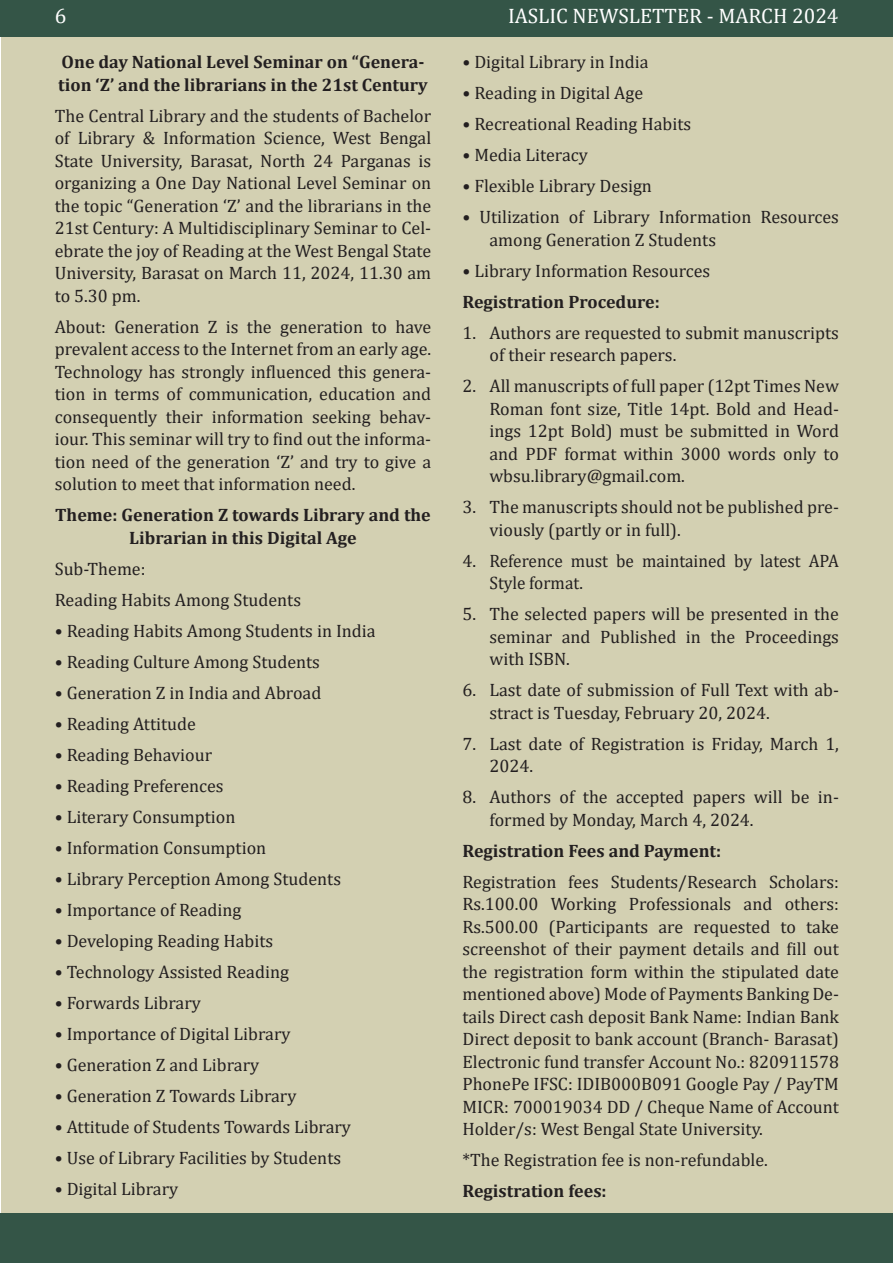
<style>
.page{position:relative;width:893px;height:1263px;background:#fff}
.page>*{position:absolute;margin:0;border:0;box-sizing:border-box;transform-origin:0 0}
.t1{font:21px "Cambria";color:#fff}
.t2{font:18px/22.5px "Cambria";color:#231f20}
.t3{font:700 18px/22.5px "Cambria";color:#231f20}
</style>
<div class="page">
<div style="left:2px;top:0;width:891px;height:1263px;background:#d3d0b2"></div>
<div style="left:0;top:1214px;width:893px;height:49px;background:#345547"></div>
<div style="left:0;top:0;width:893px;height:37px;background:#345547"></div>
<p class="t1" style="left:55px;top:4px;width:13px">6</p>
<p class="t1" style="left:508px;top:4px;width:332px">IASLIC NEWSLETTER - MARCH 2024</p>
<p class="t3" style="left:58px;top:50px;width:371px">One day National Level Seminar on “Genera&shy;tion ‘Z’ and the librarians in the 21st Century</p>
<p class="t2" style="left:55px;top:104px;width:378px;text-align:justify">The Central Library and the students of Bachelor of Library &amp; Information Science, West Bengal State University, Barasat, North 24 Parganas is organizing a One Day National Level Seminar on the topic “Generation ‘Z’ and the librarians in the 21st Century: A Multidisciplinary Seminar to Cel&shy;ebrate the joy of Reading at the West Bengal State University, Barasat on March 11, 2024, 11.30 am to 5.30 pm.</p>
<p class="t2" style="left:55px;top:315px;width:378px;text-align:justify">About: Generation Z is the generation to have prevalent access to the Internet from an early age.<br>Technology has strongly influenced this genera&shy;tion in terms of communication, education and consequently their information seeking behav&shy;iour. This seminar will try to find out the informa&shy;tion need of the generation ‘Z’ and try to give a solution to meet that information need.</p>
<p class="t3" style="left:55px;top:503px;width:377px;text-align:center">Theme: Generation Z towards Library and the<br>Librarian in this Digital Age</p>
<p class="t2" style="left:55px;top:557px;width:92px">Sub-Theme:</p>
<p class="t2" style="left:55px;top:588px;width:248px">Reading Habits Among Students</p>
<p class="t2" style="left:55px;top:619px;width:322px">• Reading Habits Among Students in India</p>
<p class="t2" style="left:55px;top:650px;width:267px">• Reading Culture Among Students</p>
<p class="t2" style="left:55px;top:681px;width:268px">• Generation Z in India and Abroad</p>
<p class="t2" style="left:55px;top:712px;width:143px">• Reading Attitude</p>
<p class="t2" style="left:55px;top:743px;width:159px">• Reading Behaviour</p>
<p class="t2" style="left:55px;top:774px;width:170px">• Reading Preferences</p>
<p class="t2" style="left:55px;top:805px;width:182px">• Literary Consumption</p>
<p class="t2" style="left:55px;top:836px;width:213px">• Information Consumption</p>
<p class="t2" style="left:55px;top:867px;width:288px">• Library Perception Among Students</p>
<p class="t2" style="left:55px;top:898px;width:188px">• Importance of Reading</p>
<p class="t2" style="left:55px;top:929px;width:220px">• Developing Reading Habits</p>
<p class="t2" style="left:55px;top:960px;width:236px">• Technology Assisted Reading</p>
<p class="t2" style="left:55px;top:991px;width:148px">• Forwards Library</p>
<p class="t2" style="left:55px;top:1022px;width:237px">• Importance of Digital Library</p>
<p class="t2" style="left:55px;top:1053px;width:206px">• Generation Z and Library</p>
<p class="t2" style="left:55px;top:1084px;width:243px">• Generation Z Towards Library</p>
<p class="t2" style="left:55px;top:1115px;width:298px">• Attitude of Students Towards Library</p>
<p class="t2" style="left:55px;top:1146px;width:288px">• Use of Library Facilities by Students</p>
<p class="t2" style="left:55px;top:1177px;width:125px">• Digital Library</p>
<p class="t2" style="left:462px;top:51px;width:188px">• Digital Library in India</p>
<p class="t2" style="left:462px;top:82px;width:182px">• Reading in Digital Age</p>
<p class="t2" style="left:462px;top:113px;width:230px">• Recreational Reading Habits</p>
<p class="t2" style="left:462px;top:144px;width:127px">• Media Literacy</p>
<p class="t2" style="left:462px;top:175px;width:191px">• Flexible Library Design</p>
<p class="t2" style="left:489px;top:206px;width:351px;text-indent:-27px">• Utilization of Library Information Resources among Generation Z Students</p>
<p class="t2" style="left:462px;top:259px;width:249px">• Library Information Resources</p>
<p class="t3" style="left:462px;top:290px;width:199px">Registration Procedure:</p>
<p class="t2" style="left:489px;top:321px;width:351px;text-indent:-27px">1. Authors are requested to submit manuscripts of their research papers.</p>
<p class="t2" style="left:489px;top:375px;width:351px;text-align:justify;text-indent:-27px">2. All manuscripts of full paper (12pt Times New Roman font size, Title 14pt. Bold and Head&shy;ings 12pt Bold) must be submitted in Word and PDF format within 3000 words only to wbsu.library@gmail.com.</p>
<p class="t2" style="left:489px;top:496px;width:351px;text-indent:-27px">3. The manuscripts should not be published pre&shy;viously (partly or in full).</p>
<p class="t2" style="left:489px;top:549px;width:351px;text-indent:-27px">4. Reference must be maintained by latest APA<br>Style format.</p>
<p class="t2" style="left:489px;top:603px;width:351px;text-align:justify;text-indent:-27px">5. The selected papers will be presented in the seminar and Published in the Proceedings with ISBN.</p>
<p class="t2" style="left:489px;top:679px;width:351px;text-indent:-27px">6. Last date of submission of Full Text with ab&shy;stract is Tuesday, February 20, 2024.</p>
<p class="t2" style="left:489px;top:732px;width:351px;text-indent:-27px">7. Last date of Registration is Friday, March 1,<br>2024.</p>
<p class="t2" style="left:489px;top:786px;width:351px;text-indent:-27px">8. Authors of the accepted papers will be in&shy;formed by Monday, March 4, 2024.</p>
<p class="t3" style="left:462px;top:839px;width:260px">Registration Fees and Payment:</p>
<p class="t2" style="left:462px;top:870px;width:378px;text-align:justify">Registration fees Students/Research Scholars:<br>Rs.100.00 Working Professionals and others:<br>Rs.500.00 (Participants are requested to take screenshot of their payment details and fill out the registration form within the stipulated date mentioned above) Mode of Payments Banking De&shy;tails Direct cash deposit Bank Name: Indian Bank Direct deposit to bank account (Branch- Barasat)<br>Electronic fund transfer Account No.: 820911578<br>PhonePe IFSC: IDIB000B091 Google Pay / PayTM MICR: 700019034 DD / Cheque Name of Account Holder/s: West Bengal State University.</p>
<p class="t2" style="left:462px;top:1149px;width:307px">*The Registration fee is non-refundable.</p>
<p class="t3" style="left:462px;top:1179px;width:146px">Registration fees:</p>
</div>
